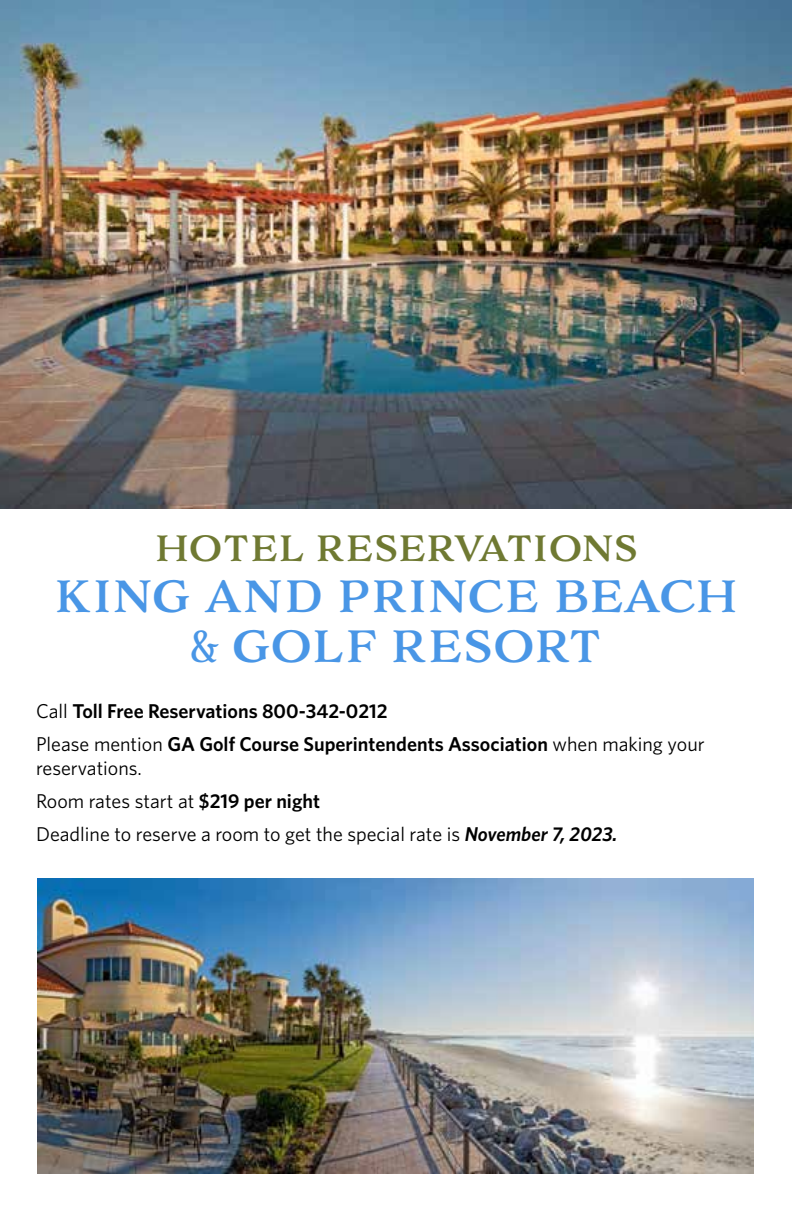
<style>
.page{position:relative;width:792px;height:1224px;background:#fff}
.page>*{position:absolute;margin:0;border:0;box-sizing:border-box;transform-origin:0 0}
.t1{font:42px/50.4px "Adorn S Serif";letter-spacing:-.01em;color:#4996e6;text-align:center}
.t2{font:34px "Adorn S Serif";letter-spacing:-.015em;color:#6f7932}
.t3{font:600 20px/33px "Whitney";color:#000}
.t4{font:20px/33px "Whitney";color:#000}
.s1{font-weight:400}
.s2{font-weight:600}
.s3{font-weight:600;font-style:italic}
</style>
<div class="page">
<img style="left:0;top:0;width:792px;height:509px">
<img style="left:37px;top:879px;width:717px;height:294px">
<h2 class="t2" style="left:154px;top:527px;width:485px">HOTEL RESERVATIONS</h2>
<h1 class="t1" style="left:53px;top:571px;width:687px">KING AND PRINCE BEACH &amp; GOLF RESORT</h1>
<p class="t3" style="left:36px;top:694px;width:670px"><span class="s1">Call</span> Toll Free Reservations 800-342-0212<br><span class="s1">Please mention</span> GA Golf Course Superintendents Association <span class="s1">when making your</span></p>
<p class="t4" style="left:36px;top:751px;width:583px">reservations.<br>Room rates start at <span class="s2">$219 per night<br></span>Deadline to reserve a room to get the special rate is <span class="s3">November 7, 2023.</span></p>
</div>
